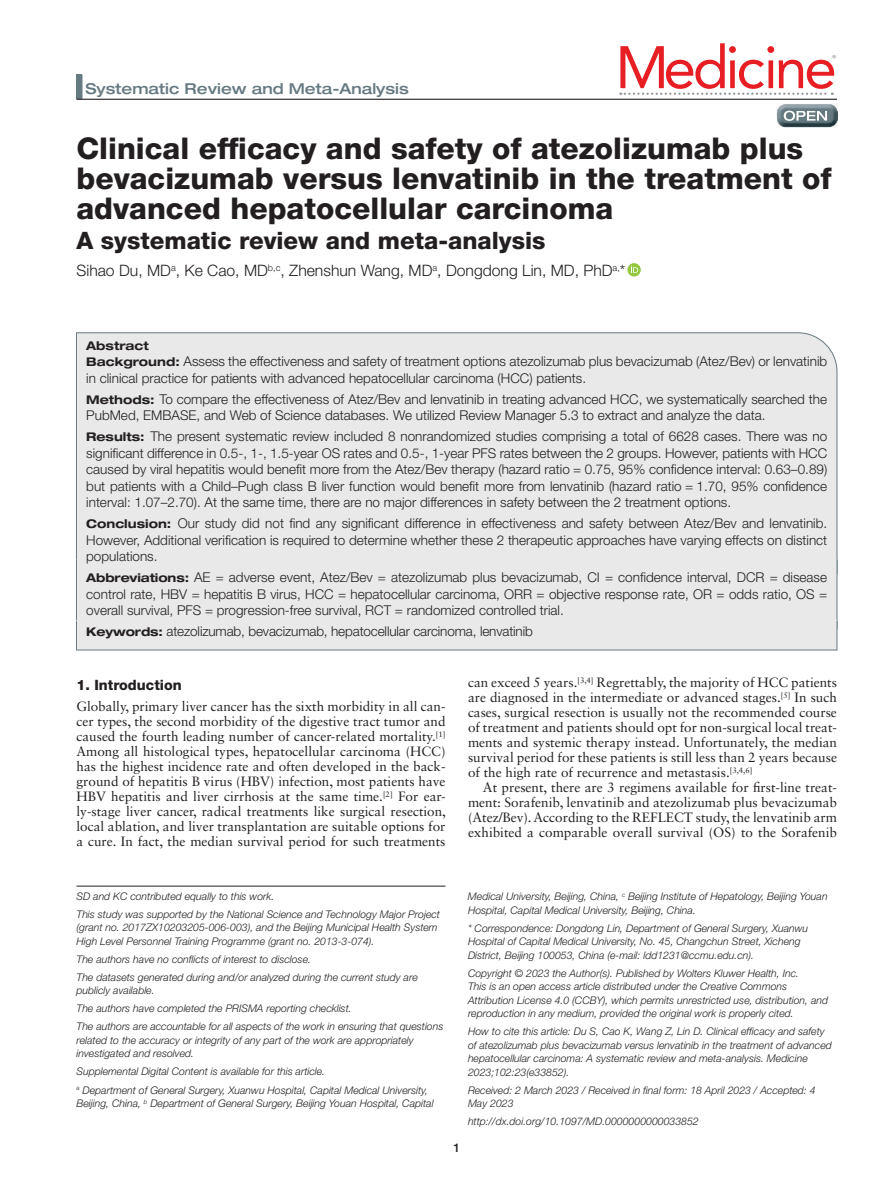
<style>
.page{position:relative;width:891px;height:1188px;background:#fff}
.page>*{position:absolute;margin:0;border:0;box-sizing:border-box;transform-origin:0 0}
.t1{font:59.4px "Avenir";letter-spacing:-.06em;color:#e71e24}
.t2{font:800 30px/30px "Helvetica Neue LT Std";color:#231f20}
.t3{font:800 24px "Helvetica Neue LT Std";color:#231f20}
.t4{font:300 15.75px "Helvetica Neue LT Std";color:#231f20}
.t5{font:500 expanded 15px "Helvetica Neue LT Std";color:#667981}
.t6{font:800 14.25px "Helvetica Neue LT Std";color:#231f20}
.t7{font:300 13.5px/16.5px "Helvetica Neue LT Std";color:#231f20;text-align:justify}
.t8{font:13.5px/15px "Sabon LT Std";color:#231f20;text-align:justify}
.t9{font:700 expanded 12px "Helvetica Neue LT Std";color:#231f20}
.t10{font:500 12px "Helvetica Neue LT Std";color:#231f20}
.t11{font:italic 300 10.5px/13.5px "Helvetica Neue LT Std";color:#231f20}
.t12{font:500 10.35px "Akzidenz Grotesk BE";color:#909295}
.s1{font-weight:700;font-stretch:expanded;font-size:12px}
</style>
<div class="page">
<div style="left:76px;top:74px;width:6px;height:25px;background:#677981"></div>
<hr style="left:76px;top:99px;width:761px;height:1px;background:#231f20">
<img style="left:776px;top:104px;width:61px;height:24px">
<svg style="left:784px;top:111px;width:43px;height:10px"></svg>
<svg style="left:620px;top:93px;width:213px;height:2px"></svg>
<div style="left:76px;top:332px;width:762px;height:243px;background:#e9e9e9"></div>
<div style="left:76px;top:559px;width:761px;height:71px;background:#e9e9e9"></div>
<div style="left:76px;top:621px;width:761px;height:29px;background:#e9e9e9"></div>
<svg style="left:627px;top:263px;width:14px;height:13px"></svg>
<svg style="left:631px;top:266px;width:7px;height:7px"></svg>
<hr style="left:76px;top:886px;width:370px;height:1px;background:#231f20">
<h3 class="t5" style="left:86px;top:80px;width:325px">Systematic Review and Meta-Analysis</h3>
<h1 class="t1" style="left:615px;top:33px;width:223px">Medicine</h1>
<p class="t12" style="left:832px;top:52px;width:6px">®</p>
<h2 class="t2" style="left:76px;top:134px;width:757px">Clinical efficacy and safety of atezolizumab plus bevacizumab versus lenvatinib in the treatment of advanced hepatocellular carcinoma</h2>
<h3 class="t3" style="left:76px;top:227px;width:471px">A systematic review and meta-analysis</h3>
<h3 class="t4" style="left:76px;top:261px;width:550px">Sihao Du, MD<sup>a</sup>, Ke Cao, MD<sup>b,c</sup>, Zhenshun Wang, MD<sup>a</sup>, Dongdong Lin, MD, PhD<sup>a,</sup>*</h3>
<p class="t9" style="left:86px;top:338px;width:64px">Abstract</p>
<p class="t7" style="left:86px;top:353px;width:743px"><span class="s1">Background:</span> Assess the effectiveness and safety of treatment options atezolizumab plus bevacizumab (Atez/Bev) or lenvatinib in clinical practice for patients with advanced hepatocellular carcinoma (HCC) patients.</p>
<p class="t7" style="left:86px;top:391px;width:742px"><span class="s1">Methods:</span> To compare the effectiveness of Atez/Bev and lenvatinib in treating advanced HCC, we systematically searched the<br>PubMed, EMBASE, and Web of Science databases. We utilized Review Manager 5.3 to extract and analyze the data.</p>
<p class="t7" style="left:86px;top:428px;width:743px"><span class="s1">Results:</span> The present systematic review included 8 nonrandomized studies comprising a total of 6628 cases. There was no significant difference in 0.5-, 1-, 1.5-year OS rates and 0.5-, 1-year PFS rates between the 2 groups. However, patients with HCC caused by viral hepatitis would benefit more from the Atez/Bev therapy (hazard ratio = 0.75, 95% confidence interval: 0.63–0.89) but patients with a Child–Pugh class B liver function would benefit more from lenvatinib (hazard ratio = 1.70, 95% confidence interval: 1.07–2.70). At the same time, there are no major differences in safety between the 2 treatment options.</p>
<p class="t7" style="left:86px;top:515px;width:743px"><span class="s1">Conclusion:</span> Our study did not find any significant difference in effectiveness and safety between Atez/Bev and lenvatinib.<br>However, Additional verification is required to determine whether these 2 therapeutic approaches have varying effects on distinct populations.</p>
<p class="t7" style="left:86px;top:569px;width:743px"><span class="s1">Abbreviations:</span> AE = adverse event, Atez/Bev = atezolizumab plus bevacizumab, CI = confidence interval, DCR = disease control rate, HBV = hepatitis B virus, HCC = hepatocellular carcinoma, ORR = objective response rate, OR = odds ratio, OS = overall survival, PFS = progression-free survival, RCT = randomized controlled trial.</p>
<p class="t7" style="left:86px;top:623px;width:448px"><span class="s1">Keywords:</span> atezolizumab, bevacizumab, hepatocellular carcinoma, lenvatinib</p>
<h3 class="t6" style="left:76px;top:677px;width:107px">1. Introduction</h3>
<p class="t8" style="left:76px;top:699px;width:371px">Globally, primary liver cancer has the sixth morbidity in all can&shy;cer types, the second morbidity of the digestive tract tumor and caused the fourth leading number of cancer-related mortality.<sup>[1] </sup>Among all histological types, hepatocellular carcinoma (HCC) has the highest incidence rate and often developed in the back&shy;ground of hepatitis B virus (HBV) infection, most patients have HBV hepatitis and liver cirrhosis at the same time.<sup>[2]</sup> For ear&shy;ly-stage liver cancer, radical treatments like surgical resection, local ablation, and liver transplantation are suitable options for a cure. In fact, the median survival period for such treatments</p>
<p class="t8" style="left:468px;top:675px;width:371px">can exceed 5 years.<sup>[3,4]</sup> Regrettably, the majority of HCC patients are diagnosed in the intermediate or advanced stages.<sup>[5]</sup> In such cases, surgical resection is usually not the recommended course of treatment and patients should opt for non-surgical local treat&shy;ments and systemic therapy instead. Unfortunately, the median survival period for these patients is still less than 2 years because of the high rate of recurrence and metastasis.<sup>[3,4,6]</sup></p>
<p class="t8" style="left:468px;top:780px;width:371px;text-indent:15px">At present, there are 3 regimens available for first-line treat&shy;ment: Sorafenib, lenvatinib and atezolizumab plus bevacizumab (Atez/Bev). According to the REFLECT study, the lenvatinib arm exhibited a comparable overall survival (OS) to the Sorafenib</p>
<p class="t11" style="left:76px;top:887px;width:365px;line-height:18px">SD and KC contributed equally to this work.<br>This study was supported by the National Science and Technology Major Project</p>
<p class="t11" style="left:76px;top:921px;width:363px">(grant no. 2017ZX10203205-006-003), and the Beijing Municipal Health System<br>High Level Personnel Training Programme (grant no. 2013-3-074).</p>
<p class="t11" style="left:76px;top:950px;width:343px;line-height:18px">The authors have no conflicts of interest to disclose.<br>The datasets generated during and/or analyzed during the current study are</p>
<p class="t11" style="left:76px;top:982px;width:369px;line-height:18px">publicly available.<br>The authors have completed the PRISMA reporting checklist.<br>The authors are accountable for all aspects of the work in ensuring that questions</p>
<p class="t11" style="left:76px;top:1033px;width:339px">related to the accuracy or integrity of any part of the work are appropriately investigated and resolved.</p>
<p class="t11" style="left:76px;top:1063px;width:353px;line-height:18px">Supplemental Digital Content is available for this article.<br><sup>a</sup> Department of General Surgery, Xuanwu Hospital, Capital Medical University,</p>
<p class="t11" style="left:76px;top:1096px;width:359px">Beijing, China, <sup>b</sup> Department of General Surgery, Beijing Youan Hospital, Capital</p>
<p class="t10" style="left:453px;top:1140px;width:8px">1</p>
<p class="t11" style="left:468px;top:889px;width:361px">Medical University, Beijing, China, <sup>c</sup> Beijing Institute of Hepatology, Beijing Youan<br>Hospital, Capital Medical University, Beijing, China.</p>
<p class="t11" style="left:468px;top:921px;width:342px">* Correspondence: Dongdong Lin, Department of General Surgery, Xuanwu<br>Hospital of Capital Medical University, No. 45, Changchun Street, Xicheng<br>District, Beijing 100053, China (e-mail: ldd1231@ccmu.edu.cn).</p>
<p class="t11" style="left:468px;top:966px;width:362px">Copyright © 2023 the Author(s). Published by Wolters Kluwer Health, Inc.<br>This is an open access article distributed under the Creative Commons Attribution License 4.0 (CCBY), which permits unrestricted use, distribution, and reproduction in any medium, provided the original work is properly cited.</p>
<p class="t11" style="left:468px;top:1024px;width:365px">How to cite this article: Du S, Cao K, Wang Z, Lin D. Clinical efficacy and safety of atezolizumab plus bevacizumab versus lenvatinib in the treatment of advanced hepatocellular carcinoma: A systematic review and meta-analysis. Medicine 2023;102:23(e33852).</p>
<p class="t11" style="left:468px;top:1083px;width:349px">Received: 2 March 2023 / Received in final form: 18 April 2023 / Accepted: 4<br>May 2023</p>
<p class="t11" style="left:468px;top:1114px;width:232px">http://dx.doi.org/10.1097/MD.0000000000033852</p>
</div>
